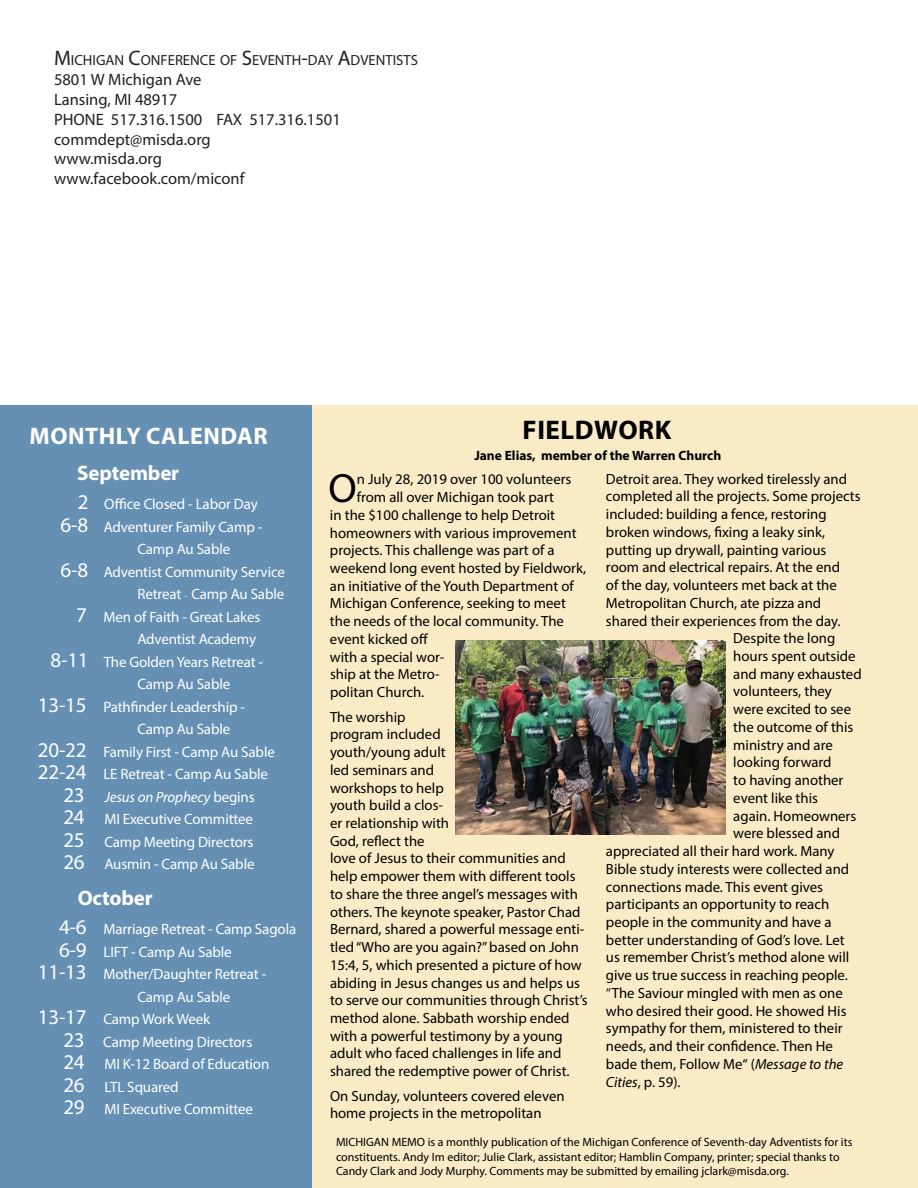
<style>
.page{position:relative;width:918px;height:1188px;background:#fff}
.page>*{position:absolute;margin:0;border:0;box-sizing:border-box;transform-origin:0 0}
.t1{font:41.1px "Myriad Pro";color:#000}
.t2{font:700 27px "Myriad Pro";letter-spacing:.02em;color:#000}
.t3{font:700 24px "Myriad Pro";color:#fff}
.t4{font:700 21px "Myriad Pro";letter-spacing:-.01em;color:#fff}
.t5{font:16.5px/19.8px "Myriad Pro";color:#231f20}
.t6{font:15px/22.5px "Myriad Pro";letter-spacing:-.01em;color:#fff}
.t7{font:italic 15px "Myriad Pro";letter-spacing:-.01em;color:#fff}
.t8{font:14.85px/17.7px "Myriad Pro";color:#000}
.t9{font:14.7px "Myriad Pro";color:#231f20}
.t10{font:700 13.5px "Myriad Pro";color:#000}
.t11{font:12px/14.4px "Myriad Pro";color:#000}
.s1{font-size:21px}
.s2{font-style:normal;font-size:21px}
.s3{font-style:normal}
.s4{color:#231f20}
.s5{font-style:italic}
</style>
<div class="page">
<div style="left:0;top:405px;width:918px;height:783px;background:#faebc7"></div>
<div style="left:0;top:405px;width:311px;height:783px;background:#6590b3"></div>
<img style="left:455px;top:640px;width:270px;height:195px">
<p class="t9" style="left:54px;top:51px;width:364px"><span class="s1">M</span>ICHIGAN <span class="s1">C</span>ONFERENCE OF <span class="s1">S</span>EVENTH<span class="s1">-</span>DAY <span class="s1">A</span>DVENTISTS</p>
<p class="t5" style="left:54px;top:70px;width:149px">5801 W Michigan Ave<br>Lansing, MI 48917<br>PHON</p>
<p class="t5" style="left:54px;top:109px;width:288px;text-indent:42px">E 517.316.1500 FAX 517.316.1501 commdept@misda.org<br>www.misda.org www.facebook.com/miconf</p>
<h3 class="t3" style="left:30px;top:420px;width:18px">MONT</h3>
<h3 class="t3" style="left:99px;top:420px;width:108px">HLY CALENDAR</h3>
<h3 class="t4" style="left:77px;top:459px;width:103px">September</h3>
<p class="t6" style="left:78px;top:493px;width:181px"><span class="s1">2</span> Office Closed - Labor Day</p>
<p class="t6" style="left:61px;top:515px;width:203px"><span class="s1">6-8</span> Adventurer Family Camp -</p>
<p class="t6" style="left:29px;top:538px;width:40px">C</p>
<p class="t6" style="left:146px;top:538px;width:86px">amp Au Sable</p>
<p class="t6" style="left:61px;top:560px;width:226px"><span class="s1">6-8</span> Adventist Community Service</p>
<p class="t6" style="left:29px;top:583px;width:40px">R</p>
<p class="t6" style="left:76px;top:583px;width:210px;text-indent:69px">etreat - Camp Au Sable<br><span class="s1">7</span> Men of Faith - Great Lakes</p>
<p class="t6" style="left:29px;top:628px;width:40px">A</p>
<p class="t6" style="left:146px;top:628px;width:111px">dventist Academy</p>
<p class="t6" style="left:51px;top:650px;width:214px"><span class="s1">8-11</span> The Golden Years Retreat -</p>
<p class="t6" style="left:29px;top:673px;width:40px">C</p>
<p class="t6" style="left:146px;top:673px;width:86px">amp Au Sable</p>
<p class="t6" style="left:38px;top:695px;width:209px"><span class="s1">13-15</span> Pathfinder Leadership -</p>
<p class="t6" style="left:29px;top:718px;width:40px">C</p>
<p class="t6" style="left:146px;top:718px;width:86px">amp Au Sable</p>
<p class="t6" style="left:38px;top:740px;width:239px"><span class="s1">20-22</span> Family First - Camp Au Sable</p>
<p class="t6" style="left:38px;top:763px;width:232px"><span class="s1">22-24</span> LE Retreat - Camp Au Sable</p>
<p class="t7" style="left:63px;top:787px;width:193px"><span class="s2">23</span> Jesus on Prophecy <span class="s3">begins</span></p>
<p class="t6" style="left:63px;top:808px;width:191px"><span class="s1">24</span> MI Executive Committee</p>
<p class="t6" style="left:63px;top:830px;width:192px"><span class="s1">25</span> Camp Meeting Directors</p>
<p class="t6" style="left:63px;top:853px;width:193px"><span class="s1">26</span> Ausmin - Camp Au Sable</p>
<h3 class="t4" style="left:78px;top:884px;width:77px">October</h3>
<p class="t6" style="left:59px;top:918px;width:239px"><span class="s1">4-6</span> Marriage Retreat - Camp Sagola<br><span class="s1">6-9</span> LIFT</p>
<p class="t6" style="left:131px;top:940px;width:102px">- Camp Au Sable</p>
<p class="t6" style="left:38px;top:963px;width:230px"><span class="s1">11-13</span> Mother/Daughter Retreat -</p>
<p class="t6" style="left:29px;top:985px;width:40px">C</p>
<p class="t6" style="left:38px;top:985px;width:194px;text-indent:108px">amp Au Sable<br><span class="s1">13-17</span> Camp Work Week</p>
<p class="t6" style="left:63px;top:1030px;width:208px"><span class="s1">23</span> Camp Meeting Directors<br><span class="s1">24</span> MI K-12 Board of Education<br><span class="s1">26</span> LTL Squared<br><span class="s1">29</span> MI Executive Committee</p>
<h2 class="t2" style="left:523px;top:412px;width:148px">fieldwork</h2>
<p class="t10" style="left:474px;top:447px;width:248px">Jane Elias, member of the Warren Church</p>
<h1 class="t1" style="left:328px;top:463px;width:27px">O</h1>
<p class="t8" style="left:357px;top:470px;width:216px">n July 28, 2019 over 100 volunteers</p>
<p class="t8" style="left:357px;top:488px;width:199px">from all over Michigan took part</p>
<p class="t8" style="left:330px;top:506px;width:227px">in the $100 challenge to help Detroit</p>
<p class="t8" style="left:330px;top:524px;width:248px">homeowners with various improvement</p>
<p class="t8" style="left:330px;top:541px;width:226px">projects. This challenge was part of a</p>
<p class="t8" style="left:330px;top:559px;width:258px">weekend long event hosted by Fieldwork,</p>
<p class="t8" style="left:330px;top:577px;width:246px">an initiative of the Youth Department of</p>
<p class="t8" style="left:330px;top:594px;width:237px">Michigan Conference, seeking to meet</p>
<p class="t8" style="left:330px;top:612px;width:236px">the needs of the local community. The</p>
<p class="t8" style="left:330px;top:630px;width:100px">event kicked off</p>
<p class="t8" style="left:330px;top:648px;width:116px">with a special wor-</p>
<p class="t8" style="left:330px;top:665px;width:111px">ship at the Metro-</p>
<p class="t8" style="left:330px;top:683px;width:96px">politan Church.</p>
<p class="t8" style="left:330px;top:708px;width:259px">The worship<br>program included<br>youth/young adult<br>led seminars and<br>workshops to help<br>youth build a clos-<br>er relationship with<br>God, reflect the<br>love of Jesus to their communities and help empower them with different tools to share the three angel’s messages with others. The keynote speaker, Pastor Chad<br>Bernard, shared a powerful message enti&shy;tled “Who are you again?” based on John<br>15:4, 5, which presented a picture of how abiding in Jesus changes us and helps us to serve our communities through Christ’s method alone. Sabbath worship ended with a powerful testimony by a young adult who faced challenges in life and shared the redemptive power of Christ.</p>
<p class="t8" style="left:330px;top:1087px;width:236px">On Sunday, volunteers covered eleven home projects in the metropolitan</p>
<p class="t8" style="left:606px;top:470px;width:243px">Detroit area. They worked tirelessly and</p>
<p class="t8" style="left:606px;top:487px;width:256px">completed all the projects. Some projects</p>
<p class="t8" style="left:606px;top:505px;width:222px">included: building a fence, restoring</p>
<p class="t8" style="left:606px;top:523px;width:221px">broken windows, fixing a leaky sink,</p>
<p class="t8" style="left:606px;top:541px;width:222px">putting up drywall, painting various</p>
<p class="t8" style="left:606px;top:558px;width:236px">room and electrical repairs. At the end</p>
<p class="t8" style="left:606px;top:576px;width:232px">of the day, volunteers met back at the</p>
<p class="t8" style="left:606px;top:594px;width:217px">Metropolitan Church, ate pizza and</p>
<p class="t8" style="left:606px;top:612px;width:236px">shared their experiences from the day.</p>
<p class="t8" style="left:733px;top:629px;width:104px">Despite the long</p>
<p class="t8" style="left:733px;top:647px;width:124px">hours spent outside</p>
<p class="t8" style="left:733px;top:665px;width:130px">and many exhausted</p>
<p class="t8" style="left:733px;top:682px;width:100px">volunteers, they</p>
<p class="t8" style="left:733px;top:700px;width:119px">were excited to see</p>
<p class="t8" style="left:733px;top:718px;width:122px">the outcome of this</p>
<p class="t8" style="left:733px;top:736px;width:101px">ministry and are</p>
<p class="t8" style="left:733px;top:753px;width:100px">looking forward</p>
<p class="t8" style="left:733px;top:771px;width:112px">to having another</p>
<p class="t8" style="left:733px;top:789px;width:86px">event like this</p>
<p class="t8" style="left:733px;top:807px;width:124px">again. Homeowners</p>
<p class="t8" style="left:733px;top:824px;width:108px">were blessed and</p>
<p class="t8" style="left:606px;top:842px;width:230px">appreciated all their hard work. Many</p>
<p class="t8" style="left:606px;top:860px;width:245px">Bible study interests were collected and</p>
<p class="t8" style="left:606px;top:877px;width:219px">connections made. This event gives</p>
<p class="t8" style="left:606px;top:895px;width:225px">participants an opportunity to reach</p>
<p class="t8" style="left:606px;top:913px;width:227px">people in the community and have a</p>
<p class="t8" style="left:606px;top:931px;width:240px">better understanding of God’s love. Let</p>
<p class="t8" style="left:606px;top:948px;width:245px">us remember Christ’s method alone will</p>
<p class="t8" style="left:606px;top:966px;width:243px">give us true success in reaching people.</p>
<p class="t8" style="left:606px;top:984px;width:238px"><span class="s4">“</span>The Saviour mingled with men as one</p>
<p class="t8" style="left:606px;top:1002px;width:242px">who desired their good. He showed H is</p>
<p class="t8" style="left:606px;top:1019px;width:238px">sympathy for them, ministered to their</p>
<p class="t8" style="left:606px;top:1037px;width:228px">needs, and their confidence. Then He</p>
<p class="t8" style="left:606px;top:1055px;width:239px">bade them, Follow Me“ (<span class="s5">Message to the</span></p>
<p class="t8" style="left:606px;top:1072px;width:76px"><span class="s5">Cities</span>, p. 59).</p>
<p class="t11" style="left:336px;top:1135px;width:518px;text-indent:56px">MEMO is a monthly publication of the Michigan Conference of Seventh-day Adventists for its constituents. Andy I m editor; Julie Clark, assistant editor; Hamblin Company, printer; special thanks to<br>Candy Clark and Jody Murphy. Comments may be submitted by emailing jclark@misda.org.</p>
<p class="t11" style="left:336px;top:1135px;width:17px">MICHIGAN</p>
</div>
